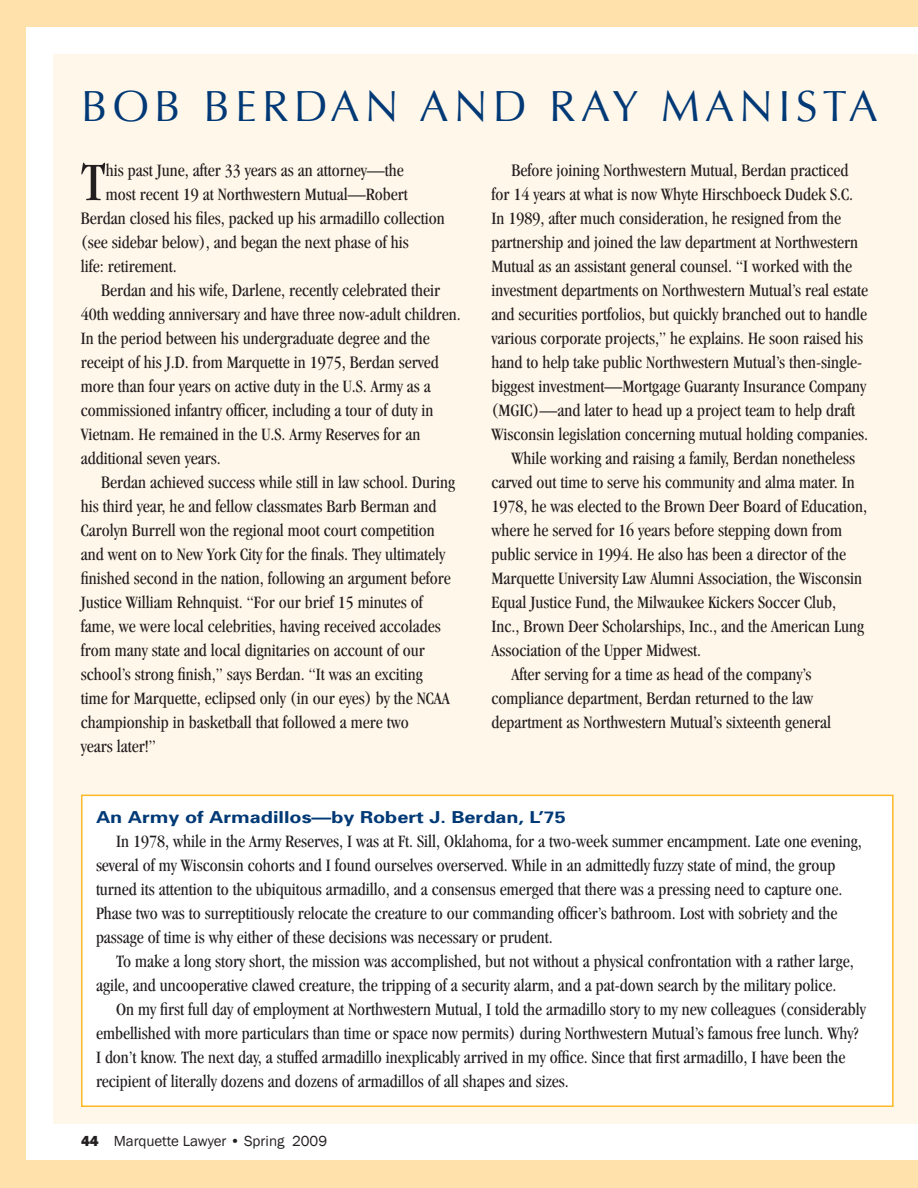
<style>
.page{position:relative;width:918px;height:1188px;background:#fff}
.page>*{position:absolute;margin:0;border:0;box-sizing:border-box;transform-origin:0 0}
.t1{font:condensed 56.1px "Garamond";color:#231f20}
.t2{font:43.5px "Optima";letter-spacing:.12em;color:#003976}
.t3{font:condensed 18px/24px "Garamond";color:#231f20}
.t4{font:700 16.5px "Univers";color:#003976;scale:1.2 1}
.t5{font:15px "Franklin Gothic";color:#231f20}
.s1{font-weight:800}
</style>
<div class="page">
<div style="left:0;top:0;width:918px;height:26px;background:#ffe1ab"></div>
<div style="left:0;top:1160px;width:918px;height:28px;background:#ffe1ab"></div>
<div style="left:54px;top:54px;width:864px;height:1069px;background:#fff7ea"></div>
<div style="left:0;top:0;width:25px;height:1188px;background:#ffe1ab"></div>
<div style="left:82px;top:795px;width:811px;height:311px;background:#fff"></div>
<div style="left:81px;top:795px;width:813px;height:312px;border:2px solid #fdb928"></div>
<h2 class="t2" style="left:81px;top:81px;width:247px">BOB B ERDAN</h2>
<h2 class="t2" style="left:420px;top:81px;width:460px">AND RAY MANI STA</h2>
<h1 class="t1" style="left:81px;top:151px;width:26px">T</h1>
<p class="t3" style="left:106px;top:158px;width:299px">his past June, after 33 years as an attorney—the</p>
<p class="t3" style="left:106px;top:182px;width:303px">most recent 19 at Northwestern Mutual—Robert</p>
<p class="t3" style="left:81px;top:206px;width:365px">Berdan closed his files, packed up his armadillo collection</p>
<p class="t3" style="left:81px;top:230px;width:329px">(see sidebar below), and began the next phase of his</p>
<p class="t3" style="left:81px;top:254px;width:97px">life: retirement.</p>
<p class="t3" style="left:101px;top:278px;width:340px">Berdan and his wife, Darlene, recently celebrated their</p>
<p class="t3" style="left:81px;top:302px;width:381px">40th wedding anniversary and have three now-adult children.</p>
<p class="t3" style="left:81px;top:326px;width:350px">In the period between his undergraduate degree and the</p>
<p class="t3" style="left:81px;top:350px;width:359px">receipt of his J.D. from Marquette in 1975, Berdan served</p>
<p class="t3" style="left:81px;top:374px;width:351px">more than four years on active duty in the U.S. Army as a</p>
<p class="t3" style="left:81px;top:398px;width:354px">commissioned infantry officer, including a tour of duty in</p>
<p class="t3" style="left:81px;top:422px;width:341px">Vietnam. He remained in the U.S. Army Reserves for an</p>
<p class="t3" style="left:81px;top:446px;width:141px">additional seven years.</p>
<p class="t3" style="left:101px;top:470px;width:355px">Berdan achieved success while still in law school. During</p>
<p class="t3" style="left:81px;top:494px;width:357px">his third year, he and fellow classmates Barb Berman and</p>
<p class="t3" style="left:81px;top:518px;width:355px">Carolyn Burrell won the regional moot court competition</p>
<p class="t3" style="left:81px;top:542px;width:366px">and went on to New York City for the finals. They ultimately</p>
<p class="t3" style="left:81px;top:566px;width:371px">finished second in the nation, following an argument before</p>
<p class="t3" style="left:81px;top:590px;width:343px">Justice William Rehnquist. “For our brief 15 minutes of</p>
<p class="t3" style="left:81px;top:614px;width:361px">fame, we were local celebrities, having received accolades</p>
<p class="t3" style="left:81px;top:638px;width:345px">from many state and local dignitaries on account of our</p>
<p class="t3" style="left:81px;top:662px;width:343px">school’s strong finish,” says Berdan. “It was an exciting</p>
<p class="t3" style="left:81px;top:686px;width:370px">time for Marquette, eclipsed only (in our eyes) by the NCAA</p>
<p class="t3" style="left:81px;top:710px;width:329px">championship in basketball that followed a mere two</p>
<p class="t3" style="left:81px;top:734px;width:76px">years later!”</p>
<p class="t3" style="left:512px;top:158px;width:338px">Before joining Northwestern Mutual, Berdan practiced</p>
<p class="t3" style="left:491px;top:182px;width:363px">for 14 years at what is now Whyte Hirschboeck Dudek S.C.</p>
<p class="t3" style="left:491px;top:206px;width:351px">In 1989, after much consideration, he resigned from the</p>
<p class="t3" style="left:491px;top:230px;width:368px">partnership and joined the law department at Northwestern</p>
<p class="t3" style="left:491px;top:254px;width:362px">Mutual as an assistant general counsel. “I worked with the</p>
<p class="t3" style="left:491px;top:278px;width:378px">investment departments on Northwestern Mutual’s real estate</p>
<p class="t3" style="left:491px;top:302px;width:377px">and securities portfolios, but quickly branched out to handle</p>
<p class="t3" style="left:491px;top:326px;width:373px">various corporate projects,” he explains. He soon raised his</p>
<p class="t3" style="left:491px;top:350px;width:372px">hand to help take public Northwestern Mutual’s then-single-</p>
<p class="t3" style="left:491px;top:374px;width:376px">biggest investment—Mortgage Guaranty Insurance Company</p>
<p class="t3" style="left:491px;top:398px;width:365px">(MGIC)—and later to head up a project team to help draft</p>
<p class="t3" style="left:491px;top:422px;width:378px">Wisconsin legislation concerning mutual holding companies.</p>
<p class="t3" style="left:512px;top:446px;width:345px">While working and raising a family, Berdan nonetheless</p>
<p class="t3" style="left:491px;top:470px;width:365px">carved out time to serve his community and alma mater. In</p>
<p class="t3" style="left:491px;top:494px;width:377px">1978, he was elected to the Brown Deer Board of Education,</p>
<p class="t3" style="left:491px;top:518px;width:352px">where he served for 16 years before stepping down from</p>
<p class="t3" style="left:491px;top:542px;width:356px">public service in 1994. He also has been a director of the</p>
<p class="t3" style="left:491px;top:566px;width:372px">Marquette University Law Alumni Association, the Wisconsin</p>
<p class="t3" style="left:491px;top:590px;width:346px">Equal Justice Fund, the Milwaukee Kickers Soccer Club,</p>
<p class="t3" style="left:491px;top:614px;width:374px">Inc., Brown Deer Scholarships, Inc., and the American Lung</p>
<p class="t3" style="left:491px;top:638px;width:211px">Association of the Upper Midwest.</p>
<p class="t3" style="left:512px;top:662px;width:301px">After serving for a time as head of the company’s</p>
<p class="t3" style="left:491px;top:686px;width:323px">compliance department, Berdan returned to the law</p>
<p class="t3" style="left:491px;top:710px;width:341px">department as Northwestern Mutual’s sixteenth general</p>
<p class="t4" style="left:96px;top:807px;width:393px">An Army of Armadillos—by Robert J. Berdan, L’75</p>
<p class="t3" style="left:96px;top:829px;width:767px;text-indent:20px">In 1978, while in the Army Reserves, I was at Ft. Sill, Oklahoma, for a two-week summer encampment. Late one evening, several of my Wisconsin cohorts and I found ourselves overserved. While in an admittedly fuzzy state of mind, the group turned its attention to the ubiquitous armadillo, and a consensus emerged that there was a pressing need to capture one.<br>Phase two was to surreptitiously relocate the creature to our commanding officer’s bathroom. Lost with sobriety and the passage of time is why either of these decisions was necessary or prudent.</p>
<p class="t3" style="left:116px;top:949px;width:739px">To make a long story short, the mission was accomplished, but not without a physical confrontation with a rather large,</p>
<p class="t3" style="left:96px;top:973px;width:742px">agile, and uncooperative clawed creature, the tripping of a security alarm, and a pat-down search by the military police.</p>
<p class="t3" style="left:116px;top:997px;width:751px">On my first full day of employment at Northwestern Mutual, I told the armadillo story to my new colleagues (considerably</p>
<p class="t3" style="left:96px;top:1021px;width:764px">embellished with more particulars than time or space now permits) during Northwestern Mutual’s famous free lunch. Why?</p>
<p class="t3" style="left:96px;top:1045px;width:751px">I don’t know. The next day, a stuffed armadillo inexplicably arrived in my office. Since that first armadillo, I have been the</p>
<p class="t3" style="left:96px;top:1069px;width:474px">recipient of literally dozens and dozens of armadillos of all shapes and sizes.</p>
<p class="t5" style="left:81px;top:1131px;width:248px"><span class="s1">44</span> Marquette Lawyer • Spring 2009</p>
</div>
